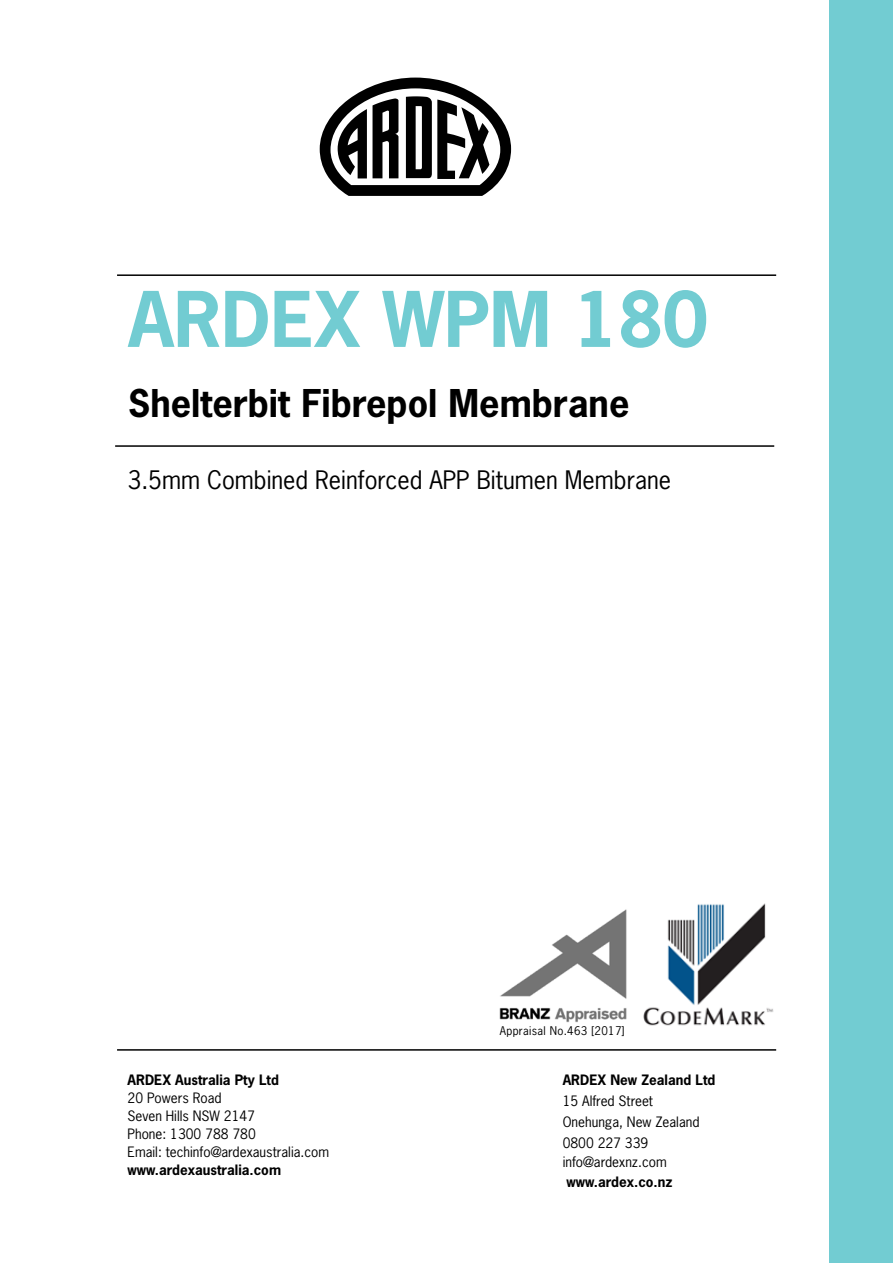
<style>
.page{position:relative;width:893px;height:1263px;background:#fff}
.page>*{position:absolute;margin:0;border:0;box-sizing:border-box;transform-origin:0 0}
.t1{font:700 72px "News Gothic Std";color:#72ccd2}
.t2{font:700 36px "News Gothic Std";color:#000}
.t3{font:24px "News Gothic Std";color:#000}
.t4{font:13.5px/18px "News Gothic Std";color:#000}
.t5{font:700 13.5px "News Gothic Std";color:#000}
.t6{font:11.25px "News Gothic Std";letter-spacing:.03em;color:#000}
</style>
<div class="page">
<div style="left:829px;top:0;width:64px;height:1263px;background:#72ccd2"></div>
<svg style="left:320px;top:78px;width:191px;height:118px"></svg>
<hr style="left:117px;top:274px;width:659px;height:2px;background:#000">
<hr style="left:115px;top:445px;width:659px;height:2px;background:#000">
<hr style="left:117px;top:1049px;width:659px;height:2px;background:#000">
<img style="left:644px;top:903px;width:130px;height:123px">
<img style="left:499px;top:909px;width:128px;height:114px">
<h1 class="t1" style="left:128px;top:272px;width:581px">ARDEX WPM 180</h1>
<h2 class="t2" style="left:128px;top:380px;width:503px">Shelterbit Fibrepol Membrane</h2>
<h3 class="t3" style="left:128px;top:465px;width:545px">3.5mm Combined Reinforced APP Bitumen Membrane</h3>
<p class="t5" style="left:128px;top:1071px;width:153px">ARDEX Australia Pty Ltd</p>
<p class="t4" style="left:128px;top:1089px;width:203px">20 Powers Road<br>Seven Hills NSW 2147<br>Phone: 1300 788 780<br>Email: techinfo@ardexaustralia.com</p>
<p class="t5" style="left:128px;top:1161px;width:155px">www.ardexaustralia.com</p>
<p class="t6" style="left:500px;top:1023px;width:126px">Appraisal No.463 [2017]</p>
<p class="t5" style="left:563px;top:1071px;width:154px">ARDEX New Zealand Ltd</p>
<p class="t4" style="left:563px;top:1090px;width:138px;line-height:21px">15 Alfred Street<br>Onehunga, New Zealand<br>0800 227 339</p>
<p class="t4" style="left:563px;top:1153px;width:106px">info@ardexnz.com</p>
<p class="t5" style="left:567px;top:1172px;width:107px">www.ardex.co.nz</p>
</div>
